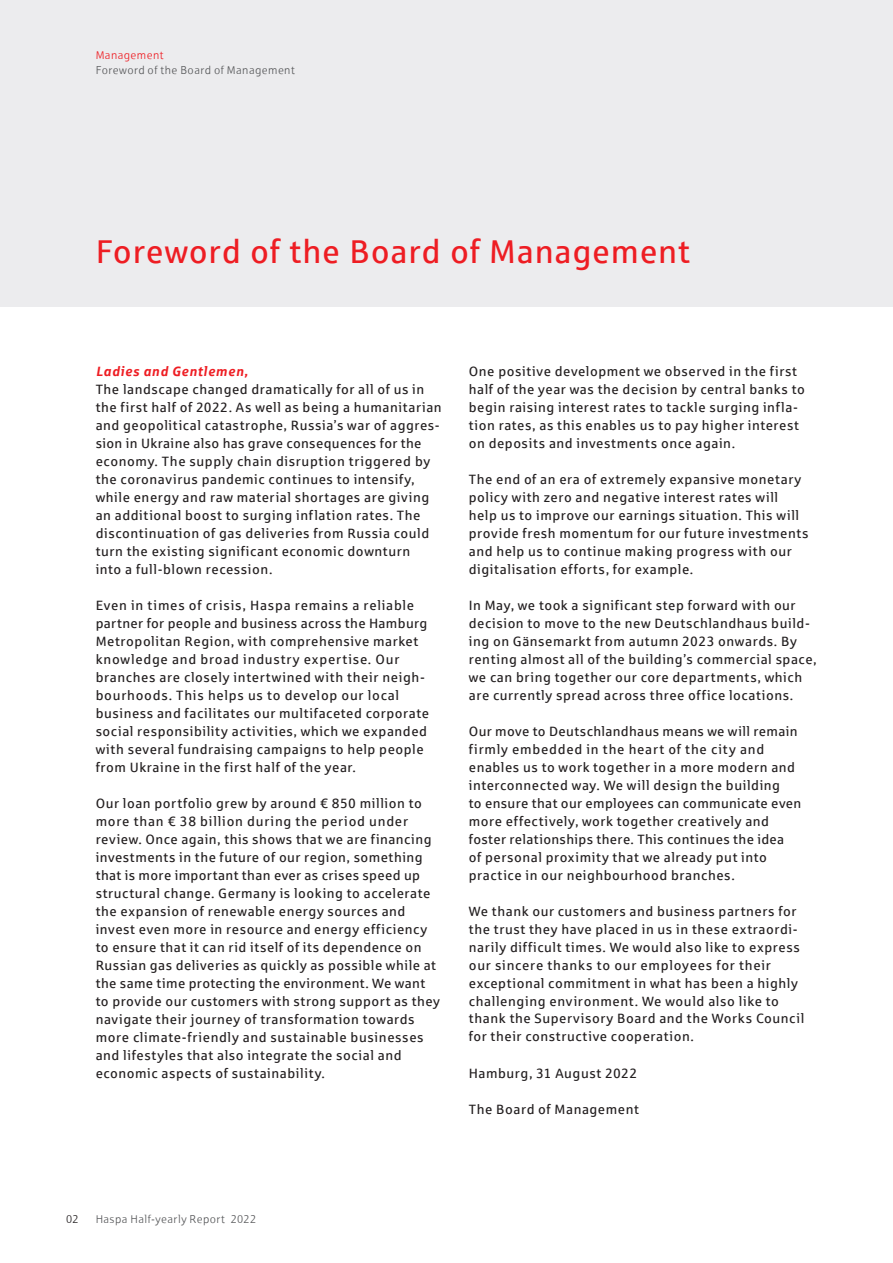
<style>
.page{position:relative;width:893px;height:1263px;background:#fff}
.page>*{position:absolute;margin:0;border:0;box-sizing:border-box;transform-origin:0 0}
.t1{font:33px "Sparkasse Rg";letter-spacing:.02em;color:#ee1d23}
.t2{font:13.5px/18px "Sparkasse Rg";letter-spacing:.04em;color:#231f20}
.t3{font:italic 700 13.5px "Sparkasse Rg";letter-spacing:.04em;color:#ee1d23}
.t4{font:11.25px "Sparkasse Lt";letter-spacing:.04em;color:#57585a}
.t5{font:11.25px "Sparkasse Lt";letter-spacing:.04em;color:#ee1d23}
.t6{font:11.25px "Sparkasse Lt";color:#231f20}
</style>
<div class="page">
<div style="left:0;top:0;width:893px;height:306px;background:#ececee"></div>
<p class="t5" style="left:96px;top:48px;width:69px">Management</p>
<p class="t4" style="left:96px;top:63px;width:201px">Foreword of the Board of Management</p>
<h1 class="t1" style="left:96px;top:231px;width:596px">Foreword of the Board of Management</h1>
<p class="t3" style="left:96px;top:362px;width:154px">Ladies and Gentlemen,</p>
<p class="t2" style="left:96px;top:380px;width:348px">The landscape changed dramatically for all of us in the first half of 2022. As well as being a humanitarian and geopolitical catastrophe, Russia’s war of aggres&shy;sion in Ukraine also has grave consequences for the economy. The supply chain disruption triggered by the coronavirus pandemic continues to intensify, while energy and raw material shortages are giving an additional boost to surging inflation rates. The discontinuation of gas deliveries from Russia could turn the existing significant economic downturn<br>into a full-blown recession.</p>
<p class="t2" style="left:96px;top:596px;width:335px">Even in times of crisis, Haspa remains a reliable partner for people and business across the Hamburg Metropolitan Region, with comprehensive market knowledge and broad industry expertise. Our branches are closely intertwined with their neigh&shy;bourhoods. This helps us to develop our local business and facilitates our multifaceted corporate social responsibility activities, which we expanded with several fundraising campaigns to help people from Ukraine in the first half of the year.</p>
<p class="t2" style="left:96px;top:793px;width:346px">Our loan portfolio grew by around € 850 million to more than € 38 billion during the period under review. Once again, this shows that we are financing investments in the future of our region, something that is more important than ever as crises speed up structural change. Germany is looking to accelerate the expansion of renewable energy sources and invest even more in resource and energy efficiency to ensure that it can rid itself of its dependence on Russian gas deliveries as quickly as possible while at the same time protecting the environment. We want to provide our customers with strong support as they navigate their journey of transformation towards more climate-friendly and sustainable businesses and lifestyles that also integrate the social and economic aspects of sustainability.</p>
<p class="t2" style="left:469px;top:361px;width:338px">One positive development we observed in the first half of the year was the decision by central banks to begin raising interest rates to tackle surging infla&shy;tion rates, as this enables us to pay higher interest on deposits and investments once again.</p>
<p class="t2" style="left:469px;top:469px;width:341px">The end of an era of extremely expansive monetary policy with zero and negative interest rates will help us to improve our earnings situation. This will provide fresh momentum for our future investments and help us to continue making progress with our digitalisation efforts, for example.</p>
<p class="t2" style="left:469px;top:595px;width:349px">In May, we took a significant step forward with our decision to move to the new Deutschlandhaus build&shy;ing on Gänsemarkt from autumn 2023 onwards. By renting almost all of the building’s commercial space, we can bring together our core departments, which are currently spread across three office locations.</p>
<p class="t2" style="left:469px;top:721px;width:334px">Our move to Deutschlandhaus means we will remain firmly embedded in the heart of the city and enables us to work together in a more modern and interconnected way. We will design the building<br>to ensure that our employees can communicate even more effectively, work together creatively and foster relationships there. This continues the idea<br>of personal proximity that we already put into practice in our neighbourhood branches.</p>
<p class="t2" style="left:469px;top:901px;width:337px">We thank our customers and business partners for the trust they have placed in us in these extraordi&shy;narily difficult times. We would also like to express our sincere thanks to our employees for their exceptional commitment in what has been a highly challenging environment. We would also like to thank the Supervisory Board and the Works Council for their constructive cooperation.</p>
<p class="t2" style="left:469px;top:1063px;width:170px">Hamburg, 31 August 2022</p>
<p class="t2" style="left:469px;top:1099px;width:172px">The Board of Management</p>
<p class="t6" style="left:66px;top:1212px;width:14px">02</p>
<p class="t4" style="left:96px;top:1212px;width:162px">Haspa Half-yearly Report 2022</p>
</div>
